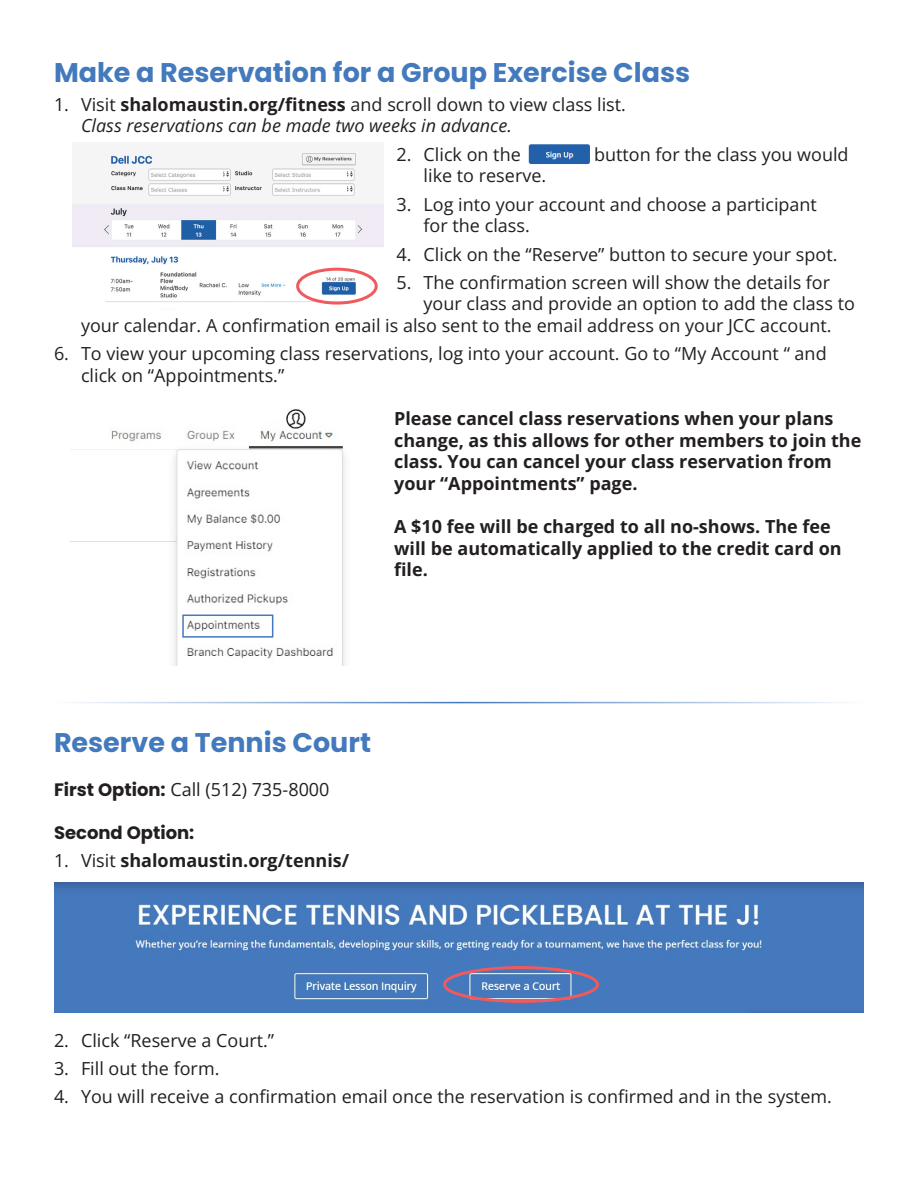
<style>
.page{position:relative;width:918px;height:1188px;background:#fff}
.page>*{position:absolute;margin:0;border:0;box-sizing:border-box;transform-origin:0 0}
.t1{font:700 27px "Poppins";color:#4379bd}
.t2{font:18px/21.6px "Open Sans";color:#231f20}
.t3{font:700 18px/21.6px "Open Sans";color:#231f20}
.t4{font:italic 18px/21.6px "Open Sans";color:#231f20}
.t5{font:700 18px "Poppins";color:#231f20}
.s1{font-style:normal}
.s2{font-weight:700;font-style:normal}
.s3{font-family:"Poppins";font-weight:700}
.s4{font-weight:400}
</style>
<div class="page">
<img style="left:54px;top:882px;width:810px;height:130px">
<div style="left:443px;top:966px;width:156px;height:37px;border:3px solid #f05a5d;border-radius:50%"></div>
<hr style="left:54px;top:702px;width:810px;height:1px;background:#4379bd">
<img style="left:528px;top:144px;width:62px;height:20px">
<img style="left:70px;top:409px;width:275px;height:257px">
<div style="left:182px;top:615px;width:91px;height:23px;border:2px solid #4379bd"></div>
<img style="left:73px;top:151px;width:310px;height:151px">
<div style="left:296px;top:268px;width:82px;height:37px;border:3px solid #f05a5d;border-radius:50%"></div>
<p class="t1" style="left:54px;top:57px;width:638px">Make a Reservation for a Group Exercise Class</p>
<p class="t4" style="left:81px;top:93px;width:547px;text-indent:-27px"><span class="s1">1. Visit</span> <span class="s2">shalomaustin.org/fitness</span> <span class="s1">and scroll down to view class list.<br></span>Class reservations can be made two weeks in advance.</p>
<p class="t2" style="left:397px;top:143px;width:126px">2. Click on the</p>
<p class="t2" style="left:594px;top:143px;width:256px">button for the class you would</p>
<p class="t2" style="left:424px;top:164px;width:124px">like to reserve.</p>
<p class="t2" style="left:424px;top:193px;width:395px;text-indent:-27px">3. Log into your account and choose a participant for the class.</p>
<p class="t2" style="left:397px;top:243px;width:442px">4. Click on the “Reserve” button to secure your spot.</p>
<p class="t2" style="left:397px;top:271px;width:435px">5. The confirmation screen will show the details for</p>
<p class="t2" style="left:424px;top:293px;width:433px">your class and provide an option to add the class to</p>
<p class="t2" style="left:81px;top:314px;width:752px">your calendar. A confirmation email is also sent to the email address on your JCC account.</p>
<p class="t2" style="left:81px;top:343px;width:747px;text-indent:-27px">6. To view your upcoming class reservations, log into your account. Go to “My Account “ and click on “Appointments.”</p>
<p class="t3" style="left:394px;top:407px;width:469px">Please cancel class reservations when your plans change, as this allows for other members to join the class. You can cancel your class reservation from your “Appointments” page.</p>
<p class="t3" style="left:394px;top:515px;width:449px">A $10 fee will be charged to all no-shows. The fee will be automatically applied to the credit card on file.</p>
<p class="t1" style="left:54px;top:727px;width:319px">Reserve a Tennis Court</p>
<p class="t2" style="left:54px;top:778px;width:277px"><span class="s3">First Option:</span> Call (512) 735-8000</p>
<p class="t5" style="left:54px;top:822px;width:142px">Second Option:</p>
<p class="t3" style="left:54px;top:849px;width:297px"><span class="s4">1. Visit</span> shalomaustin.org/tennis/</p>
<p class="t2" style="left:54px;top:1029px;width:222px">2. Click “Reserve a Court.”</p>
<p class="t2" style="left:54px;top:1057px;width:167px">3. Fill out the form.</p>
<p class="t2" style="left:54px;top:1086px;width:779px">4. You will receive a confirmation email once the reservation is confirmed and in the system.</p>
</div>
